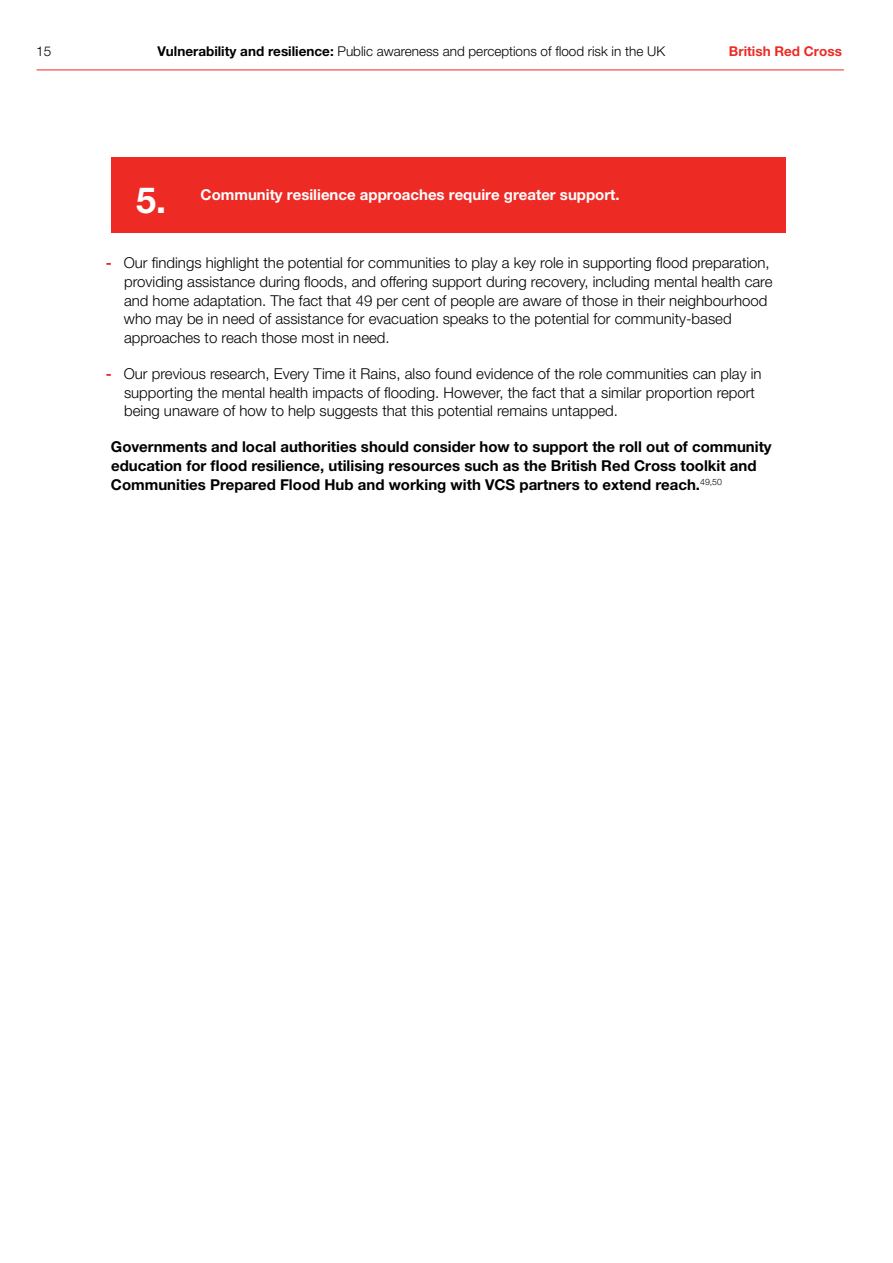
<style>
.page{position:relative;width:893px;height:1263px;background:#fff}
.page>*{position:absolute;margin:0;border:0;box-sizing:border-box;transform-origin:0 0}
.t1{font:700 36px "Helvetica Neue LT Pro";color:#fff}
.t2{font:300 15px/18.8px "Helvetica Neue LT Pro";color:#000}
.t3{font:700 15px/18.8px "Helvetica Neue LT Pro";color:#000}
.t4{font:700 15px "Helvetica Neue LT Pro";color:#fff}
.t5{font:300 13.5px "Helvetica Neue LT Pro";color:#000}
.t6{font:700 13.5px "Helvetica Neue LT Pro";color:#ee2a24}
.s1{font-weight:700}
.s2{font-weight:700;color:#ee2a24}
</style>
<div class="page">
<hr style="left:37px;top:70px;width:807px;height:1px;background:#ee2a24">
<div style="left:111px;top:157px;width:674px;height:76px;background:#ee2a24"></div>
<p class="t5" style="left:36px;top:43px;width:17px">15</p>
<p class="t5" style="left:157px;top:42px;width:509px"><span class="s1">Vulnerability and resilience:</span> Public awareness and perceptions of flood risk in the UK</p>
<p class="t6" style="left:729px;top:42px;width:114px">British Red Cross</p>
<h1 class="t1" style="left:136px;top:177px;width:32px">5.</h1>
<p class="t4" style="left:201px;top:185px;width:421px">Community resilience approaches require greater support.</p>
<p class="t2" style="left:124px;top:253px;width:650px;text-indent:-18px"><span class="s2">-</span> Our findings highlight the potential for communities to play a key role in supporting flood preparation, providing assistance during floods, and offering support during recovery, including mental health care and home adaptation. The fact that 49 per cent of people are aware of those in their neighbourhood who may be in need of assistance for evacuation speaks to the potential for community-based approaches to reach those most in need.</p>
<p class="t2" style="left:124px;top:364px;width:639px;text-indent:-18px"><span class="s2">-</span> Our previous research, Every Time it Rains, also found evidence of the role communities can play in supporting the mental health impacts of flooding. However, the fact that a similar proportion report being unaware of how to help suggests that this potential remains untapped.</p>
<p class="t3" style="left:111px;top:437px;width:662px">Governments and local authorities should consider how to support the roll out of community education for flood resilience, utilising resources such as the British Red Cross toolkit and<br>Communities Prepared Flood Hub and working with VCS partners to extend reach.<sup>49,50</sup></p>
</div>
